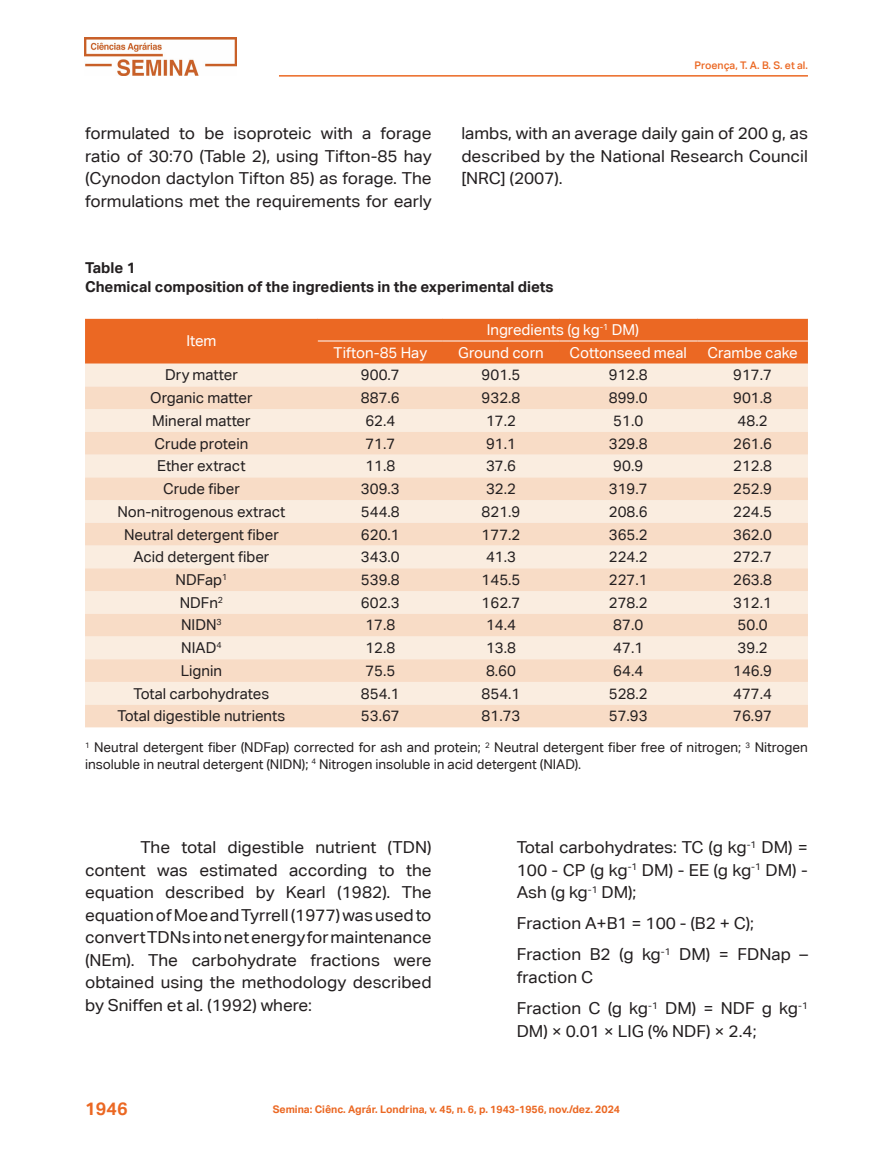
<style>
.page{position:relative;width:893px;height:1149px;background:#fff}
.page>*{position:absolute;margin:0;border:0;box-sizing:border-box;transform-origin:0 0}
.t1{font:700 18px "Aktiv Grotesk Corp";color:#eb6823}
.corpo_do_texto{font:16.5px/22.5px "Aktiv Grotesk Corp";color:#231f20;text-align:justify;scale:1.04 1}
.texto_tabela{font:15px "Aktiv Grotesk Corp";color:#231f20}
.texto_tabela-2{font:15px "Aktiv Grotesk Corp";color:#fff}
.título_Tabela{font:700 15px "Aktiv Grotesk Corp";color:#231f20}
.legenda_de_tabela{font:13.5px/16.5px "Aktiv Grotesk Corp";color:#231f20}
.t2{font:700 10.5px "Aktiv Grotesk Corp";color:#eb6823}
.t3{font:500 10.5px "Aktiv Grotesk Corp";color:#eb6823}
</style>
<div class="page">
<hr style="left:279px;top:75px;width:529px;height:2px;background:#eb6823">
<img style="left:85px;top:38px;width:152px;height:37px">
<div style="left:85px;top:319px;width:723px;height:44px;background:#eb6823"></div>
<div style="left:85px;top:363px;width:723px;height:23px;background:#faede0"></div>
<svg style="left:85px;top:386px;width:723px;height:341px;background:#f8e4d2"></svg>
<hr style="left:318px;top:340px;width:125px;height:1px;background:#fff">
<hr style="left:443px;top:340px;width:116px;height:1px;background:#fff">
<hr style="left:559px;top:340px;width:138px;height:1px;background:#fff">
<hr style="left:697px;top:340px;width:111px;height:1px;background:#fff">
<p class="corpo_do_texto" style="left:85px;top:122px;width:335px">formulated to be isoproteic with a forage ratio of 30:70 (Table 2), using Tifton-85 hay (Cynodon dactylon Tifton 85) as forage. The formulations met the requirements for early</p>
<p class="t3" style="left:695px;top:59px;width:115px">Proença, T. A. B. S. et al.</p>
<p class="corpo_do_texto" style="left:461px;top:122px;width:335px">lambs, with an average daily gain of 200 g, as described by the National Research Council [NRC] (2007).</p>
<p class="título_Tabela" style="left:85px;top:258px;width:52px">Table 1</p>
<p class="título_Tabela" style="left:85px;top:278px;width:470px">Chemical composition of the ingredients in the experimental diets</p>
<p class="texto_tabela-2" style="left:186px;top:332px;width:32px">Item</p>
<p class="texto_tabela-2" style="left:487px;top:321px;width:154px">Ingredients (g kg<sup>-1</sup> DM)</p>
<p class="texto_tabela-2" style="left:334px;top:343px;width:95px">Tifton-85 Hay</p>
<p class="texto_tabela-2" style="left:458px;top:343px;width:87px">Ground corn</p>
<p class="texto_tabela-2" style="left:570px;top:343px;width:119px">Cottonseed meal</p>
<p class="texto_tabela-2" style="left:707px;top:343px;width:92px">Crambe cake</p>
<p class="texto_tabela" style="left:165px;top:366px;width:74px">Dry matter</p>
<p class="texto_tabela" style="left:361px;top:366px;width:40px">900.7</p>
<p class="texto_tabela" style="left:482px;top:366px;width:40px">901.5</p>
<p class="texto_tabela" style="left:609px;top:366px;width:40px">912.8</p>
<p class="texto_tabela" style="left:733px;top:366px;width:40px">917.7</p>
<p class="texto_tabela" style="left:150px;top:389px;width:104px">Organic matter</p>
<p class="texto_tabela" style="left:361px;top:389px;width:40px">887.6</p>
<p class="texto_tabela" style="left:482px;top:389px;width:40px">932.8</p>
<p class="texto_tabela" style="left:609px;top:389px;width:40px">899.0</p>
<p class="texto_tabela" style="left:733px;top:389px;width:40px">901.8</p>
<p class="texto_tabela" style="left:152px;top:411px;width:100px">Mineral matter</p>
<p class="texto_tabela" style="left:365px;top:411px;width:32px">62.4</p>
<p class="texto_tabela" style="left:486px;top:411px;width:31px">17.2</p>
<p class="texto_tabela" style="left:613px;top:411px;width:31px">51.0</p>
<p class="texto_tabela" style="left:738px;top:411px;width:31px">48.2</p>
<p class="texto_tabela" style="left:155px;top:434px;width:95px">Crude protein</p>
<p class="texto_tabela" style="left:365px;top:434px;width:32px">71.7</p>
<p class="texto_tabela" style="left:486px;top:434px;width:31px">91.1</p>
<p class="texto_tabela" style="left:609px;top:434px;width:40px">329.8</p>
<p class="texto_tabela" style="left:733px;top:434px;width:40px">261.6</p>
<p class="texto_tabela" style="left:157px;top:457px;width:90px">Ether extract</p>
<p class="texto_tabela" style="left:365px;top:457px;width:32px">11.8</p>
<p class="texto_tabela" style="left:486px;top:457px;width:31px">37.6</p>
<p class="texto_tabela" style="left:613px;top:457px;width:31px">90.9</p>
<p class="texto_tabela" style="left:733px;top:457px;width:40px">212.8</p>
<p class="texto_tabela" style="left:163px;top:480px;width:78px">Crude fiber</p>
<p class="texto_tabela" style="left:361px;top:480px;width:40px">309.3</p>
<p class="texto_tabela" style="left:486px;top:480px;width:31px">32.2</p>
<p class="texto_tabela" style="left:609px;top:480px;width:40px">319.7</p>
<p class="texto_tabela" style="left:733px;top:480px;width:40px">252.9</p>
<p class="texto_tabela" style="left:117px;top:502px;width:170px">Non-nitrogenous extract</p>
<p class="texto_tabela" style="left:361px;top:502px;width:40px">544.8</p>
<p class="texto_tabela" style="left:482px;top:502px;width:40px">821.9</p>
<p class="texto_tabela" style="left:609px;top:502px;width:40px">208.6</p>
<p class="texto_tabela" style="left:733px;top:502px;width:40px">224.5</p>
<p class="texto_tabela" style="left:124px;top:525px;width:156px">Neutral detergent fiber</p>
<p class="texto_tabela" style="left:361px;top:525px;width:40px">620.1</p>
<p class="texto_tabela" style="left:482px;top:525px;width:40px">177.2</p>
<p class="texto_tabela" style="left:609px;top:525px;width:40px">365.2</p>
<p class="texto_tabela" style="left:733px;top:525px;width:40px">362.0</p>
<p class="texto_tabela" style="left:133px;top:548px;width:138px">Acid detergent fiber</p>
<p class="texto_tabela" style="left:361px;top:548px;width:40px">343.0</p>
<p class="texto_tabela" style="left:486px;top:548px;width:31px">41.3</p>
<p class="texto_tabela" style="left:609px;top:548px;width:40px">224.2</p>
<p class="texto_tabela" style="left:733px;top:548px;width:40px">272.7</p>
<p class="texto_tabela" style="left:176px;top:570px;width:53px">NDFap<sup>1</sup></p>
<p class="texto_tabela" style="left:361px;top:570px;width:40px">539.8</p>
<p class="texto_tabela" style="left:482px;top:570px;width:40px">145.5</p>
<p class="texto_tabela" style="left:609px;top:570px;width:40px">227.1</p>
<p class="texto_tabela" style="left:733px;top:570px;width:40px">263.8</p>
<p class="texto_tabela" style="left:180px;top:593px;width:45px">NDFn<sup>2</sup></p>
<p class="texto_tabela" style="left:361px;top:593px;width:40px">602.3</p>
<p class="texto_tabela" style="left:482px;top:593px;width:40px">162.7</p>
<p class="texto_tabela" style="left:609px;top:593px;width:40px">278.2</p>
<p class="texto_tabela" style="left:733px;top:593px;width:40px">312.1</p>
<p class="texto_tabela" style="left:181px;top:616px;width:42px">NIDN<sup>3</sup></p>
<p class="texto_tabela" style="left:365px;top:616px;width:32px">17.8</p>
<p class="texto_tabela" style="left:486px;top:616px;width:31px">14.4</p>
<p class="texto_tabela" style="left:613px;top:616px;width:31px">87.0</p>
<p class="texto_tabela" style="left:738px;top:616px;width:31px">50.0</p>
<p class="texto_tabela" style="left:181px;top:639px;width:42px">NIAD<sup>4</sup></p>
<p class="texto_tabela" style="left:365px;top:639px;width:32px">12.8</p>
<p class="texto_tabela" style="left:486px;top:639px;width:31px">13.8</p>
<p class="texto_tabela" style="left:613px;top:639px;width:31px">47.1</p>
<p class="texto_tabela" style="left:738px;top:639px;width:31px">39.2</p>
<p class="texto_tabela" style="left:181px;top:661px;width:43px">Lignin</p>
<p class="texto_tabela" style="left:365px;top:661px;width:32px">75.5</p>
<p class="texto_tabela" style="left:486px;top:661px;width:31px">8.60</p>
<p class="texto_tabela" style="left:613px;top:661px;width:31px">64.4</p>
<p class="texto_tabela" style="left:733px;top:661px;width:40px">146.9</p>
<p class="texto_tabela" style="left:134px;top:684px;width:137px">Total carbohydrates</p>
<p class="texto_tabela" style="left:361px;top:684px;width:40px">854.1</p>
<p class="texto_tabela" style="left:482px;top:684px;width:40px">854.1</p>
<p class="texto_tabela" style="left:609px;top:684px;width:40px">528.2</p>
<p class="texto_tabela" style="left:733px;top:684px;width:40px">477.4</p>
<p class="texto_tabela" style="left:118px;top:707px;width:169px">Total digestible nutrients</p>
<p class="texto_tabela" style="left:361px;top:707px;width:40px">53.67</p>
<p class="texto_tabela" style="left:482px;top:707px;width:40px">81.73</p>
<p class="texto_tabela" style="left:609px;top:707px;width:40px">57.93</p>
<p class="texto_tabela" style="left:733px;top:707px;width:40px">76.97</p>
<p class="legenda_de_tabela" style="left:85px;top:738px;width:724px"><sup>1</sup> Neutral detergent fiber (NDFap) corrected for ash and protein; <sup>2</sup> Neutral detergent fiber free of nitrogen; <sup>3</sup> Nitrogen insoluble in neutral detergent (NIDN); <sup>4</sup> Nitrogen insoluble in acid detergent (NIAD).</p>
<p class="corpo_do_texto" style="left:85px;top:835px;width:335px;text-indent:55px">The total digestible nutrient (TDN) content was estimated according to the equation described by Kearl (1982). The equation of Moe and Tyrrell (1977) was used to convert TDNs into net energy for maintenance (NEm). The carbohydrate fractions were obtained using the methodology described by Sniffen et al. (1992) where:</p>
<p class="corpo_do_texto" style="left:517px;top:835px;width:282px">Total carbohydrates: TC (g kg<sup>-1</sup> DM) = 100 - CP (g kg<sup>-1</sup> DM) - EE (g kg<sup>-1</sup> DM) - Ash (g kg<sup>-1</sup> DM);</p>
<p class="corpo_do_texto" style="left:517px;top:911px;width:230px">Fraction A+B1 = 100 - (B2 + C);</p>
<p class="corpo_do_texto" style="left:517px;top:942px;width:282px">Fraction B2 (g kg<sup>-1</sup> DM) = FDNap – fraction C</p>
<p class="corpo_do_texto" style="left:517px;top:996px;width:282px">Fraction C (g kg<sup>-1</sup> DM) = NDF g kg<sup>-1<br></sup>DM) × 0.01 × LIG (% NDF) × 2.4;</p>
<p class="t1" style="left:85px;top:1097px;width:44px">1946</p>
<p class="t2" style="left:273px;top:1102px;width:349px">Semina: Ciênc. Agrár. Londrina, v. 45, n. 6, p. 1943-1956, nov./dez. 2024</p>
</div>
